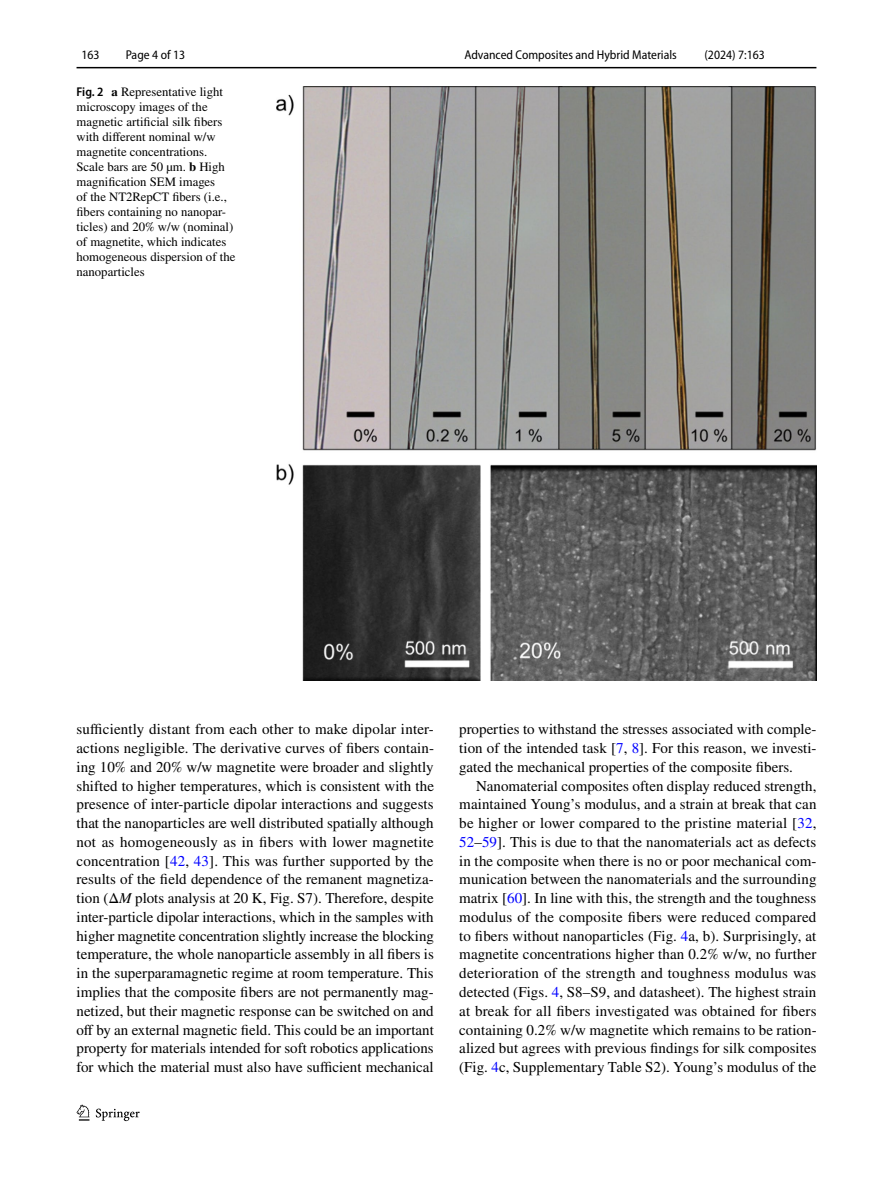
<style>
.page{position:relative;width:893px;height:1187px;background:#fff}
.page>*{position:absolute;margin:0;border:0;box-sizing:border-box;transform-origin:0 0}
.t1{font:15px/18.8px "STIX";color:#000;text-align:justify}
.t2{font:12.75px/15px "STIX";color:#000}
.t3{font:semi-condensed 12.75px "Myriad Pro";color:#000}
.s1{font-family:"Myriad Pro";font-weight:600;font-stretch:semi-condensed}
.s2{font-weight:700}
.s3{color:#00f}
.s4{font-style:italic}
</style>
<div class="page">
<hr style="left:77px;top:67px;width:739px;height:1px;background:#000">
<svg style="left:77px;top:1104px;width:12px;height:16px"></svg>
<svg style="left:96px;top:1108px;width:44px;height:12px"></svg>
<img style="left:276px;top:87px;width:540px;height:593px">
<p class="t3" style="left:82px;top:48px;width:20px">163</p>
<p class="t3" style="left:126px;top:48px;width:61px">Page 4 of 13</p>
<p class="t3" style="left:464px;top:48px;width:214px">Advanced Composites and Hybrid Materials</p>
<p class="t3" style="left:704px;top:48px;width:62px">(2024) 7:163</p>
<p class="t2" style="left:77px;top:85px;width:160px"><span class="s1">Fig. 2</span> <span class="s2">a</span> Representative light microscopy images of the magnetic artificial silk fibers with different nominal w/w magnetite concentrations.<br>Scale bars are 50 µm. <span class="s2">b</span> High magnification SEM images<br>of the NT2RepCT fibers (i.e., fibers containing no nanopar&shy;ticles) and 20% w/w (nominal) of magnetite, which indicates homogeneous dispersion of the nanoparticles</p>
<p class="t1" style="left:77px;top:721px;width:359px">sufficiently distant from each other to make dipolar inter&shy;actions negligible. The derivative curves of fibers contain&shy;ing 10% and 20% w/w magnetite were broader and slightly shifted to higher temperatures, which is consistent with the presence of inter-particle dipolar interactions and suggests that the nanoparticles are well distributed spatially although not as homogeneously as in fibers with lower magnetite concentration [<span class="s3">42</span>, <span class="s3">43</span>]. This was further supported by the results of the field dependence of the remanent magnetiza&shy;tion (Δ<span class="s4">M</span> plots analysis at 20 K, Fig. S7). Therefore, despite inter-particle dipolar interactions, which in the samples with higher magnetite concentration slightly increase the blocking temperature, the whole nanoparticle assembly in all fibers is in the superparamagnetic regime at room temperature. This implies that the composite fibers are not permanently mag&shy;netized, but their magnetic response can be switched on and off by an external magnetic field. This could be an important property for materials intended for soft robotics applications for which the material must also have sufficient mechanical</p>
<p class="t1" style="left:459px;top:721px;width:359px">properties to withstand the stresses associated with comple&shy;tion of the intended task [<span class="s3">7</span>, <span class="s3">8</span>]. For this reason, we investi&shy;gated the mechanical properties of the composite fibers.</p>
<p class="t1" style="left:459px;top:777px;width:359px;text-indent:17px">Nanomaterial composites often display reduced strength, maintained Young’s modulus, and a strain at break that can be higher or lower compared to the pristine material [<span class="s3">32</span>, <span class="s3">52</span>–<span class="s3">59</span>]. This is due to that the nanomaterials act as defects in the composite when there is no or poor mechanical com&shy;munication between the nanomaterials and the surrounding matrix [<span class="s3">60</span>]. In line with this, the strength and the toughness modulus of the composite fibers were reduced compared to fibers without nanoparticles (Fig. <span class="s3">4</span>a, b). Surprisingly, at magnetite concentrations higher than 0.2% w/w, no further deterioration of the strength and toughness modulus was detected (Figs. <span class="s3">4</span>, S8–S9, and datasheet). The highest strain at break for all fibers investigated was obtained for fibers containing 0.2% w/w magnetite which remains to be ration&shy;alized but agrees with previous findings for silk composites (Fig. <span class="s3">4</span>c, Supplementary Table S2). Young’s modulus of the</p>
</div>
